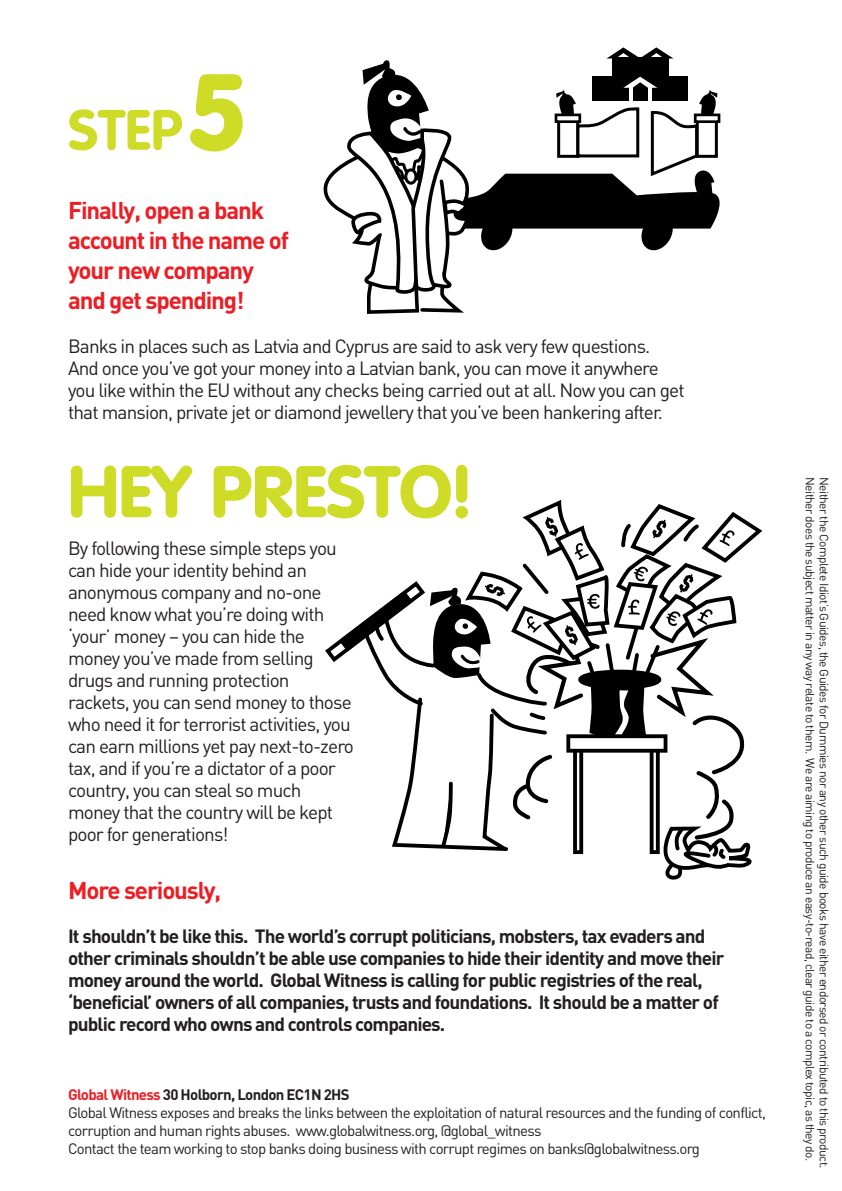
<style>
.page{position:relative;width:842px;height:1191px;background:#fff}
.page>*{position:absolute;margin:0;border:0;box-sizing:border-box;transform-origin:0 0}
.t1{font:900 72px "VAG Rounded Std";color:#cfdc27}
.t2{font:700 56px "VAG Rounded Std";color:#cfdc27}
.t3{font:700 24px/30px "DIN";letter-spacing:-.045em;color:#ee1d23}
.t4{font:19px/22px "DIN";letter-spacing:-.045em;color:#231f20}
.t5{font:700 19px/22px "DIN";letter-spacing:-.045em;color:#231f20}
.t6{font:15px/18px "DIN";letter-spacing:-.045em;color:#231f20}
.t7{font:12px/14px "DIN";letter-spacing:-.045em;color:#231f20}
.s1{font-weight:900;font-size:106.2px}
.s2{font-weight:700;color:#ee1d23}
.s3{font-weight:700}
</style>
<div class="page">
<svg style="left:325px;top:501px;width:438px;height:379px"></svg>
<svg style="left:323px;top:47px;width:398px;height:267px"></svg>
<h2 class="t2" style="left:68px;top:107px;width:176px">STEP<span class="s1">5</span></h2>
<p class="t3" style="left:68px;top:196px;width:222px">Finally, open a bank account in the name of your new company and get spending!</p>
<p class="t4" style="left:68px;top:336px;width:618px">Banks in places such as Latvia and Cyprus are said to ask very few questions.<br>And once you’ve got your money into a Latvian bank, you can move it anywhere you like within the EU without any checks being carried out at all. Now you can get that mansion, private jet or diamond jewellery that you’ve been hankering after.</p>
<h1 class="t1" style="left:68px;top:462px;width:404px">HEY PRESTO!</h1>
<p class="t4" style="left:68px;top:537px;width:287px">By following these simple steps you can hide your identity behind an anonymous company and no-one need know what you’re doing with ‘your’ money – you can hide the money you’ve made from selling drugs and running protection rackets, you can send money to those who need it for terrorist activities, you can earn millions yet pay next-to-zero tax, and if you’re a dictator of a poor country, you can steal so much money that the country will be kept poor for generations!</p>
<p class="t3" style="left:68px;top:876px;width:155px">More seriously,</p>
<p class="t5" style="left:68px;top:925px;width:658px">It shouldn’t be like this. The world’s corrupt politicians, mobsters, tax evaders and other criminals shouldn’t be able use companies to hide their identity and move their money around the world. Global Witness is calling for public registries of the real, ‘beneficial’ owners of all companies, trusts and foundations. It should be a matter of public record who owns and controls companies.</p>
<p class="t6" style="left:68px;top:1085px;width:700px"><span class="s2">Global Witness</span> <span class="s3">30 Holborn, London EC1N 2HS<br></span>Global Witness exposes and breaks the links between the exploitation of natural resources and the funding of conflict, corruption and human rights abuses. www.globalwitness.org, @global_witness<br>Contact the team working to stop banks doing business with corrupt regimes on banks@globalwitness.org</p>
<p class="t7" style="left:831px;top:477px;width:692px;rotate:90deg">Neither the Complete Idiot’s Guides, the Guides for Dummies nor any other such guide books have either endorsed or contributed to this product.<br>Neither does the subject matter in any way relate to them. We are aiming to produce an easy-to-read, clear guide to a complex topic, as they do.</p>
</div>
